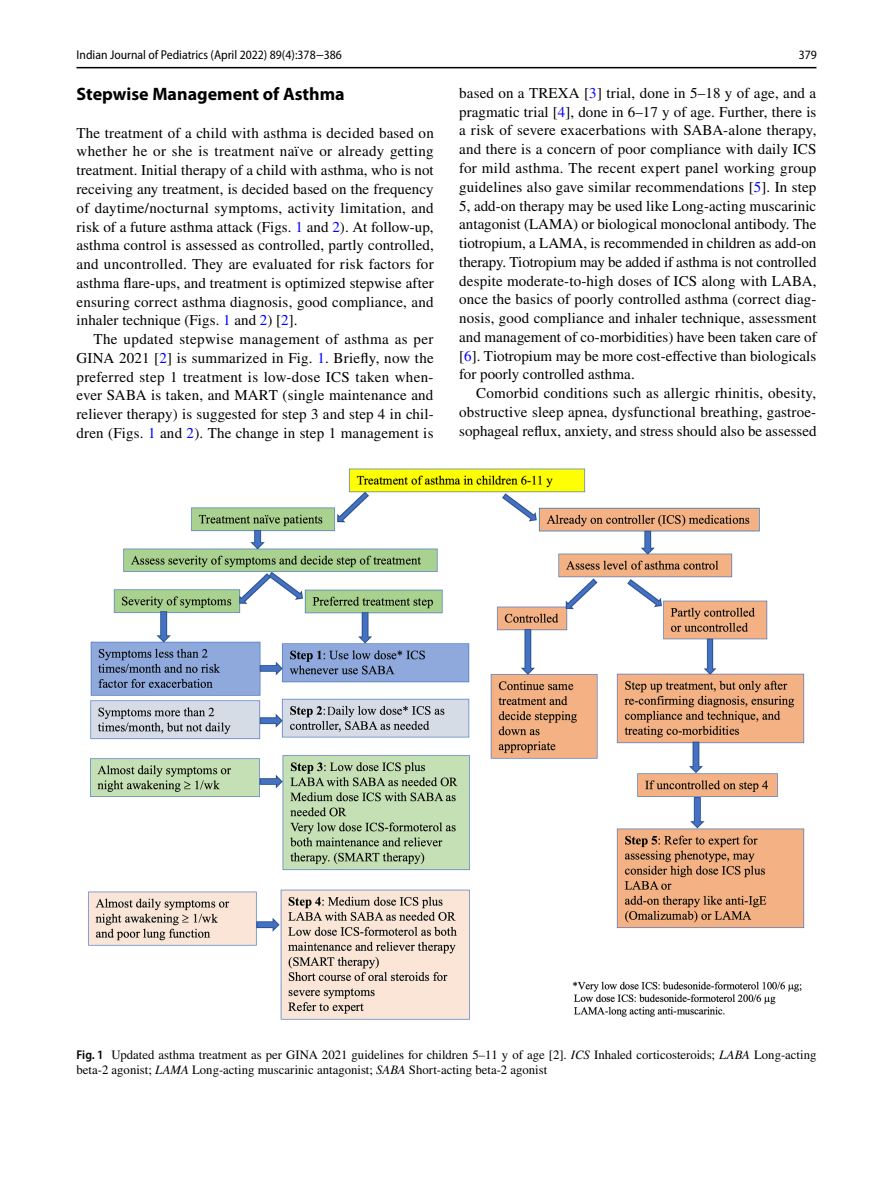
<style>
.page{position:relative;width:893px;height:1187px;background:#fff}
.page>*{position:absolute;margin:0;border:0;box-sizing:border-box;transform-origin:0 0}
.t1{font:700 18px "Myriad Pro";color:#000}
.t2{font:15px/18.8px "STIX";letter-spacing:.005em;color:#000;text-align:justify}
.t3{font:12.75px/15px "STIX";color:#000}
.t4{font:semi-condensed 12.75px "Myriad Pro";color:#000}
.s1{color:#00f}
.s2{font-family:"Myriad Pro";font-weight:600;font-stretch:semi-condensed}
.s3{font-style:italic}
</style>
<div class="page">
<hr style="left:77px;top:67px;width:739px;height:1px;background:#000">
<img style="left:88px;top:468px;width:717px;height:552px">
<p class="t4" style="left:77px;top:48px;width:267px">Indian Journal of Pediatrics (April 2022) 89(4):378-386</p>
<p class="t4" style="left:799px;top:48px;width:20px">379</p>
<p class="t1" style="left:77px;top:82px;width:270px">Stepwise Management of Asthma</p>
<p class="t2" style="left:77px;top:124px;width:359px">The treatment of a child with asthma is decided based on whether he or she is treatment naïve or already getting treatment. Initial therapy of a child with asthma, who is not receiving any treatment, is decided based on the frequency of daytime/nocturnal symptoms, activity limitation, and risk of a future asthma attack (Figs. <span class="s1">1</span> and <span class="s1">2</span>). At follow-up, asthma control is assessed as controlled, partly controlled, and uncontrolled. They are evaluated for risk factors for asthma flare-ups, and treatment is optimized stepwise after ensuring correct asthma diagnosis, good compliance, and inhaler technique (Figs. <span class="s1">1</span> and <span class="s1">2</span>) [<span class="s1">2</span>].</p>
<p class="t2" style="left:77px;top:330px;width:359px;text-indent:17px">The updated stepwise management of asthma as per GINA 2021 [<span class="s1">2</span>] is summarized in Fig. <span class="s1">1</span>. Briefly, now the preferred step 1 treatment is low-dose ICS taken when&shy;ever SABA is taken, and MART (single maintenance and reliever therapy) is suggested for step 3 and step 4 in chil&shy;dren (Figs. <span class="s1">1</span> and <span class="s1">2</span>). The change in step 1 management is</p>
<p class="t2" style="left:459px;top:84px;width:359px">based on a TREXA [<span class="s1">3</span>] trial, done in 5–18 y of age, and a pragmatic trial [<span class="s1">4</span>], done in 6–17 y of age. Further, there is a risk of severe exacerbations with SABA-alone therapy, and there is a concern of poor compliance with daily ICS for mild asthma. The recent expert panel working group guidelines also gave similar recommendations [<span class="s1">5</span>]. In step 5, add-on therapy may be used like Long-acting muscarinic antagonist (LAMA) or biological monoclonal antibody. The tiotropium, a LAMA, is recommended in children as add-on therapy. Tiotropium may be added if asthma is not controlled despite moderate-to-high doses of ICS along with LABA, once the basics of poorly controlled asthma (correct diag&shy;nosis, good compliance and inhaler technique, assessment and management of co-morbidities) have been taken care of [<span class="s1">6</span>]. Tiotropium may be more cost-effective than biologicals for poorly controlled asthma.</p>
<p class="t2" style="left:459px;top:384px;width:359px;text-indent:17px">Comorbid conditions such as allergic rhinitis, obesity, obstructive sleep apnea, dysfunctional breathing, gastroe&shy;sophageal reflux, anxiety, and stress should also be assessed</p>
<p class="t3" style="left:77px;top:1047px;width:741px"><span class="s2">Fig. 1</span> Updated asthma treatment as per GINA 2021 guidelines for children 5–11 y of age [2]. <span class="s3">ICS</span> Inhaled corticosteroids; <span class="s3">LABA</span> Long-acting beta-2 agonist; <span class="s3">LAMA</span> Long-acting muscarinic antagonist; <span class="s3">SABA</span> Short-acting beta-2 agonist</p>
</div>
